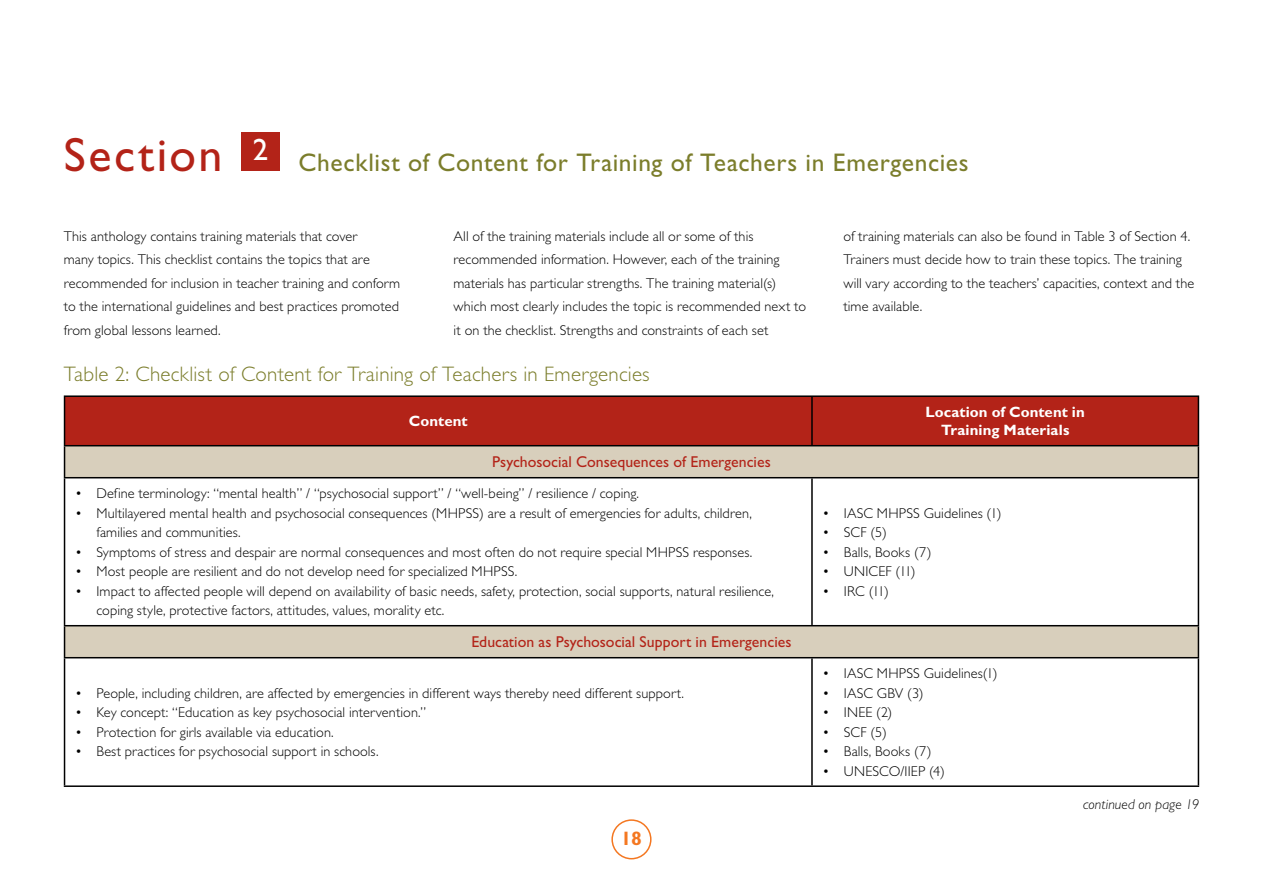
<style>
.page{position:relative;width:1263px;height:893px;background:#fff}
.page>*{position:absolute;margin:0;border:0;box-sizing:border-box;transform-origin:0 0}
.t1{font:25.5px "Gill Sans Std";letter-spacing:.02em;color:#7b7d2b}
.t2{font:300 21px "Gill Sans Std";letter-spacing:.01em;color:#7b7d2b}
.t3{font:700 19.5px "Gill Sans Std";color:#f47721}
.t4{font:15.75px "Gill Sans Std";color:#b32318}
.t5{font:700 15px/18px "Gill Sans Std";letter-spacing:.005em;color:#fff;text-align:center}
.t6{font:300 14.25px/23.4px "Gill Sans Std";letter-spacing:.005em;color:#000}
.t7{font:italic 300 14.25px "Gill Sans Std";letter-spacing:.005em;color:#000}
.s1{font-size:48px;color:#b32318}
</style>
<div class="page">
<div style="left:611px;top:819px;width:40px;height:40px;border:2px solid #f47721;border-radius:50%"></div>
<div style="left:241px;top:132px;width:39px;height:39px;background:#b32318"></div>
<div style="left:65px;top:397px;width:1133px;height:48px;background:#b32318"></div>
<svg style="left:65px;top:446px;width:1133px;height:211px"></svg>
<hr style="left:64px;top:395px;width:748px;height:2px;background:#000">
<hr style="left:64px;top:397px;width:1px;height:48px;background:#000">
<hr style="left:812px;top:395px;width:387px;height:2px;background:#000">
<hr style="left:811px;top:397px;width:2px;height:48px;background:#000">
<hr style="left:1198px;top:397px;width:1px;height:48px;background:#000">
<hr style="left:64px;top:445px;width:748px;height:1px;background:#000">
<hr style="left:64px;top:446px;width:1px;height:31px;background:#000">
<hr style="left:812px;top:445px;width:387px;height:1px;background:#000">
<hr style="left:1198px;top:446px;width:1px;height:31px;background:#000">
<hr style="left:64px;top:477px;width:748px;height:1px;background:#000">
<hr style="left:64px;top:478px;width:1px;height:147px;background:#000">
<hr style="left:812px;top:477px;width:387px;height:1px;background:#000">
<hr style="left:811px;top:478px;width:2px;height:147px;background:#000">
<hr style="left:1198px;top:478px;width:1px;height:147px;background:#000">
<hr style="left:64px;top:625px;width:748px;height:1px;background:#000">
<hr style="left:64px;top:626px;width:1px;height:31px;background:#000">
<hr style="left:812px;top:625px;width:387px;height:1px;background:#000">
<hr style="left:1198px;top:626px;width:1px;height:31px;background:#000">
<hr style="left:64px;top:657px;width:748px;height:1px;background:#000">
<hr style="left:64px;top:658px;width:1px;height:127px;background:#000">
<hr style="left:812px;top:657px;width:387px;height:1px;background:#000">
<hr style="left:811px;top:658px;width:2px;height:127px;background:#000">
<hr style="left:1198px;top:658px;width:1px;height:127px;background:#000">
<hr style="left:64px;top:785px;width:748px;height:2px;background:#000">
<hr style="left:812px;top:785px;width:387px;height:2px;background:#000">
<h1 class="t1" style="left:64px;top:148px;width:906px"><span class="s1">Section</span> <sup>2</sup> Checklist of Content for Training of Teachers in Emergencies</h1>
<p class="t6" style="left:64px;top:225px;width:338px">This anthology contains training materials that cover<br>many topics. This checklist contains the topics that are recommended for inclusion in teacher training and conform to the international guidelines and best practices promoted from global lessons learned.</p>
<p class="t6" style="left:454px;top:225px;width:354px">All of the training materials include all or some of this recommended information. However, each of the training materials has particular strengths. The training material(s) which most clearly includes the topic is recommended next to it on the checklist. Strengths and constraints of each set</p>
<p class="t6" style="left:843px;top:225px;width:352px">of training materials can also be found in Table 3 of Section 4.<br>Trainers must decide how to train these topics. The training will vary according to the teachers’ capacities, context and the time available.</p>
<h2 class="t2" style="left:64px;top:363px;width:587px">Table 2: Checklist of Content for Training of Teachers in Emergencies</h2>
<p class="t5" style="left:409px;top:412px;width:60px">Content</p>
<p class="t5" style="left:926px;top:403px;width:161px">Location of Content in<br>Training Materials</p>
<p class="t4" style="left:492px;top:453px;width:280px">Psychosocial Consequences of Emergencies</p>
<p class="t6" style="left:75px;top:482px;width:565px">• Define terminology: “mental health” / “psychosocial support” / “well-being” / resilience / coping.</p>
<p class="t6" style="left:96px;top:503px;width:657px;line-height:19.5px;text-indent:-21px">• Multilayered mental health and psychosocial consequences (MHPSS) are a result of emergencies for adults, children, families and communities.</p>
<p class="t6" style="left:75px;top:540px;width:678px">• Symptoms of stress and despair are normal consequences and most often do not require special MHPSS responses.</p>
<p class="t6" style="left:75px;top:560px;width:444px">• Most people are resilient and do not develop need for specialized MHPSS.</p>
<p class="t6" style="left:96px;top:581px;width:679px;line-height:19.5px;text-indent:-21px">• Impact to affected people will depend on availability of basic needs, safety, protection, social supports, natural resilience, coping style, protective factors, attitudes, values, morality etc.</p>
<p class="t6" style="left:823px;top:501px;width:180px">• IASC MHPSS Guidelines (1)</p>
<p class="t6" style="left:823px;top:521px;width:66px">• SCF (5)</p>
<p class="t6" style="left:823px;top:540px;width:111px">• Balls, Books (7)</p>
<p class="t6" style="left:823px;top:560px;width:95px">• UNICEF (11)</p>
<p class="t6" style="left:823px;top:579px;width:68px">• IRC (11)</p>
<p class="t4" style="left:471px;top:633px;width:321px">Education as Psychosocial Support in Emergencies</p>
<p class="t6" style="left:75px;top:681px;width:610px">• People, including children, are affected by emergencies in different ways thereby need different support.</p>
<p class="t6" style="left:75px;top:701px;width:352px">• Key concept: “Education as key psychosocial intervention.”</p>
<p class="t6" style="left:75px;top:720px;width:260px">• Protection for girls available via education.</p>
<p class="t6" style="left:75px;top:740px;width:305px">• Best practices for psychosocial support in schools.</p>
<h3 class="t3" style="left:621px;top:827px;width:23px">18</h3>
<p class="t6" style="left:823px;top:662px;width:176px">• IASC MHPSS Guidelines(1)</p>
<p class="t6" style="left:823px;top:681px;width:102px">• IASC GBV (3)</p>
<p class="t6" style="left:823px;top:701px;width:71px">• INEE (2)</p>
<p class="t6" style="left:823px;top:720px;width:66px">• SCF (5)</p>
<p class="t6" style="left:823px;top:740px;width:111px">• Balls, Books (7)</p>
<p class="t6" style="left:823px;top:759px;width:124px">• UNESCO/IIEP (4)</p>
<p class="t7" style="left:1083px;top:796px;width:118px">continued on page 19</p>
</div>
